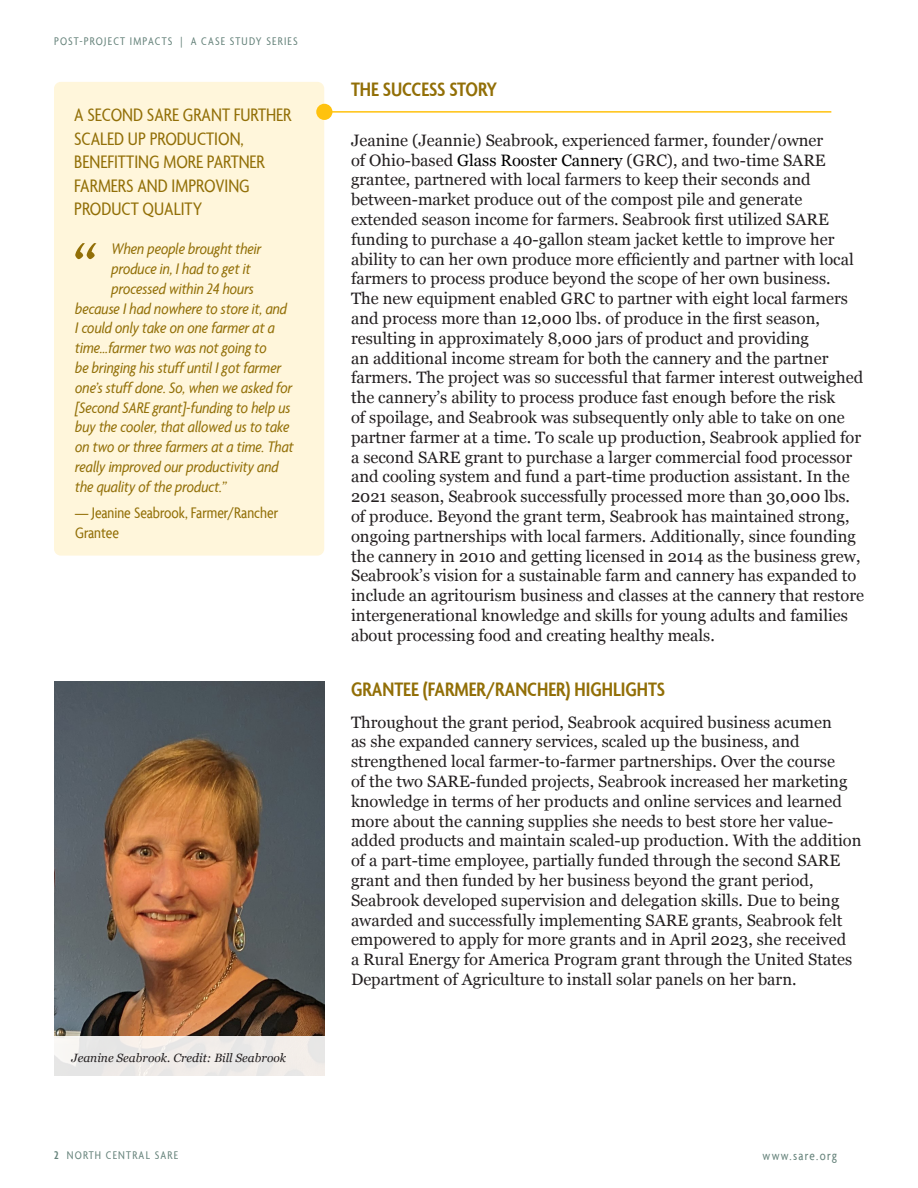
<style>
.page{position:relative;width:918px;height:1188px;background:#fff}
.page>*{position:absolute;margin:0;border:0;box-sizing:border-box;transform-origin:0 0}
.Western_Sidebar_Quote{font:italic condensed 78.6px "Agenda";color:#926f07}
.SARE_Paragraph{font:600 condensed 21px "Agenda";color:#926f07}
.Western_Heading_1{font:600 condensed 21px "Agenda";color:#926f07}
.Sidebar_Heading{font:condensed 19.5px/23.4px "Agenda";color:#926f07}
.SARE_Paragraph-2{font:16.5px/19.8px "Georgia";color:#231f20}
.Western_Sidebar_Quote-2{font:italic condensed 16.5px "Agenda";color:#926f07}
.Western_Sidebar_Quote-3{font:condensed 16.5px/19.8px "Agenda";color:#926f07}
.t1{font:condensed 13.5px "Agenda";letter-spacing:.1em;color:#66837b}
.t2{font:condensed 12px "Agenda";letter-spacing:.1em;color:#66837b}
.t3{font:italic 12px "Georgia";color:#231f20}
.s1{font-style:italic}
.s2{color:#000}
.s3{font-weight:600}
</style>
<div class="page">
<div style="left:54px;top:82px;width:270px;height:474px;background:#fff6db;border-radius:7px"></div>
<img style="left:54px;top:681px;width:270px;height:356px">
<svg style="left:54px;top:1037px;width:271px;height:39px;background:#edeae8"></svg>
<hr style="left:318px;top:111px;width:513px;height:2px;background:#ffc20e">
<div style="left:316px;top:104px;width:16px;height:16px;background:#ffc20e;border-radius:50%"></div>
<p class="t2" style="left:54px;top:35px;width:245px">POST-PROJECT IMPACTS | A CASE STUDY SERIES</p>
<p class="Sidebar_Heading" style="left:74px;top:103px;width:219px">A SECOND SARE GRANT FURTHER<br>SCALED UP PRODUCTION,<br>BENEFITTING MORE PARTNER<br>FARMERS AND IMPROVING<br>PRODUCT QUALITY</p>
<p class="Western_Sidebar_Quote" style="left:70px;top:224px;width:26px">“</p>
<p class="Western_Sidebar_Quote-2" style="left:112px;top:240px;width:152px">When people brought their</p>
<p class="Western_Sidebar_Quote-2" style="left:112px;top:259px;width:140px">produce in, I had to get it</p>
<p class="Western_Sidebar_Quote-2" style="left:112px;top:279px;width:144px">processed within 24 hours</p>
<p class="Western_Sidebar_Quote-2" style="left:75px;top:299px;width:213px">because I had nowhere to store it, and</p>
<p class="Western_Sidebar_Quote-2" style="left:75px;top:319px;width:201px">I could only take on one farmer at a</p>
<p class="Western_Sidebar_Quote-2" style="left:75px;top:339px;width:193px">time…farmer two was not going to</p>
<p class="Western_Sidebar_Quote-2" style="left:75px;top:358px;width:208px">be bringing his stuff until I got farmer</p>
<p class="Western_Sidebar_Quote-2" style="left:75px;top:378px;width:219px">one’s stuff done. So, when we asked for</p>
<p class="Western_Sidebar_Quote-2" style="left:75px;top:398px;width:217px">[Second SARE grant]-funding to help us</p>
<p class="Western_Sidebar_Quote-2" style="left:75px;top:418px;width:216px">buy the cooler, that allowed us to take</p>
<p class="Western_Sidebar_Quote-2" style="left:75px;top:438px;width:220px">on two or three farmers at a time. That</p>
<p class="Western_Sidebar_Quote-2" style="left:75px;top:457px;width:205px">really improved our productivity and</p>
<p class="Western_Sidebar_Quote-2" style="left:75px;top:477px;width:153px">the quality of the product.”</p>
<p class="Western_Sidebar_Quote-3" style="left:75px;top:503px;width:204px"><span class="s1">—</span> Jeanine Seabrook, Farmer/Rancher<br>Grantee</p>
<p class="t3" style="left:72px;top:1050px;width:216px">Jeanine Seabrook. Credit: Bill Seabrook</p>
<p class="Western_Heading_1" style="left:351px;top:77px;width:148px">THE SUCCESS STORY</p>
<p class="SARE_Paragraph-2" style="left:351px;top:130px;width:514px">Jeanine (Jeannie) Seabrook, experienced farmer, founder/owner<br>of Ohio-based <span class="s2">Glass Rooster Cannery</span> (GRC), and two-time SARE grantee, partnered with local farmers to keep their seconds and between-market produce out of the compost pile and generate extended season income for farmers. Seabrook first utilized SARE funding to purchase a 40-gallon steam jacket kettle to improve her ability to can her own produce more efficiently and partner with local farmers to process produce beyond the scope of her own business.<br>The new equipment enabled GRC to partner with eight local farmers and process more than 12,000 lbs. of produce in the first season, resulting in approximately 8,000 jars of product and providing<br>an additional income stream for both the cannery and the partner farmers. The project was so successful that farmer interest outweighed the cannery’s ability to process produce fast enough before the risk<br>of spoilage, and Seabrook was subsequently only able to take on one partner farmer at a time. To scale up production, Seabrook applied for a second SARE grant to purchase a larger commercial food processor and cooling system and fund a part-time production assistant. In the 2021 season, Seabrook successfully processed more than 30,000 lbs. of produce. Beyond the grant term, Seabrook has maintained strong, ongoing partnerships with local farmers. Additionally, since founding the cannery in 2010 and getting licensed in 2014 as the business grew, Seabrook’s vision for a sustainable farm and cannery has expanded to include an agritourism business and classes at the cannery that restore intergenerational knowledge and skills for young adults and families about processing food and creating healthy meals.</p>
<p class="SARE_Paragraph" style="left:351px;top:677px;width:316px">GRANTEE (FARMER/RANCHER) HIGHLIGHTS</p>
<p class="SARE_Paragraph-2" style="left:351px;top:712px;width:512px">Throughout the grant period, Seabrook acquired business acumen<br>as she expanded cannery services, scaled up the business, and strengthened local farmer-to-farmer partnerships. Over the course<br>of the two SARE-funded projects, Seabrook increased her marketing knowledge in terms of her products and online services and learned more about the canning supplies she needs to best store her value&shy;added products and maintain scaled-up production. With the addition of a part-time employee, partially funded through the second SARE grant and then funded by her business beyond the grant period, Seabrook developed supervision and delegation skills. Due to being awarded and successfully implementing SARE grants, Seabrook felt empowered to apply for more grants and in April 2023, she received<br>a Rural Energy for America Program grant through the United States Department of Agriculture to install solar panels on her barn.</p>
<p class="t2" style="left:54px;top:1149px;width:126px"><span class="s3">2</span> NORTH CENTRAL SARE</p>
<p class="t1" style="left:763px;top:1148px;width:76px">www.sare.org</p>
</div>
